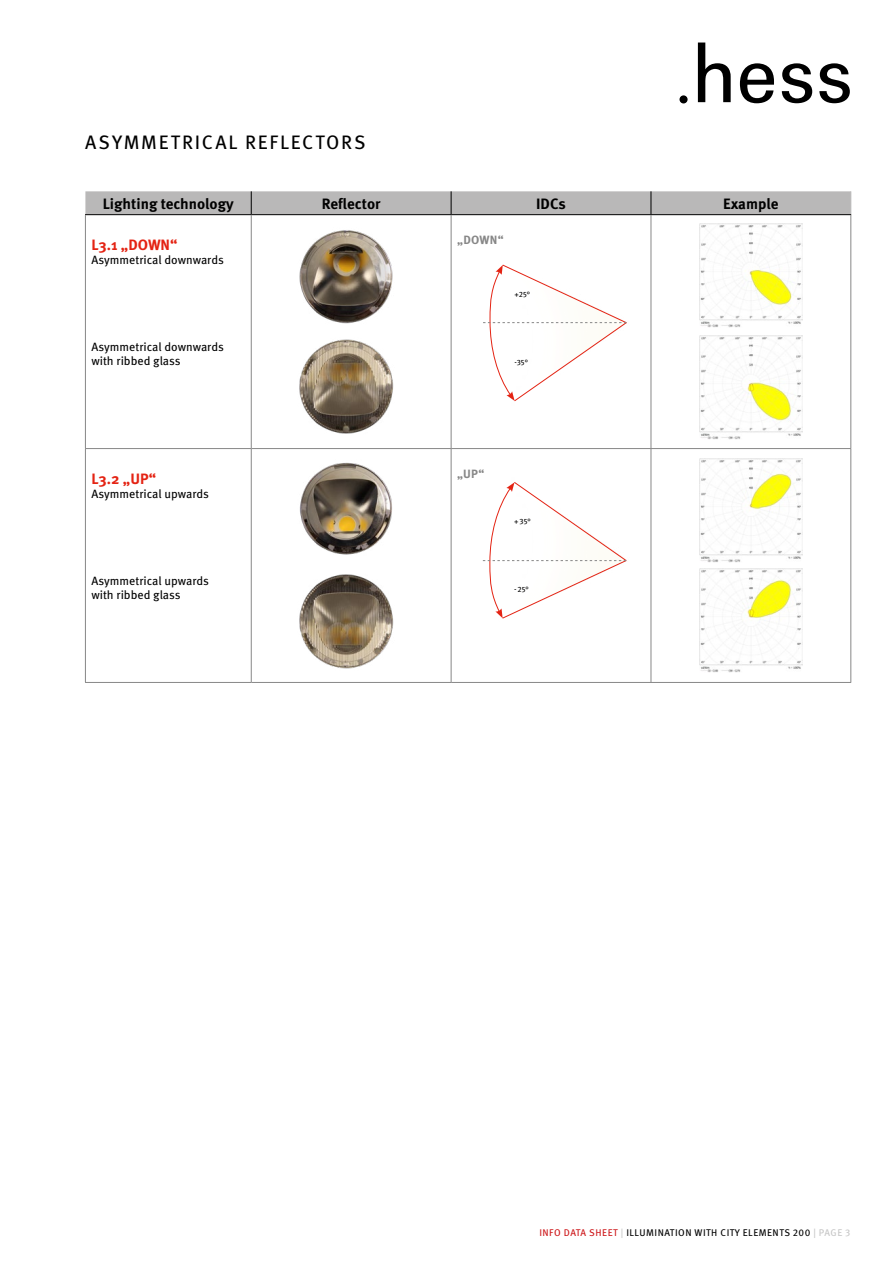
<style>
.page{position:relative;width:893px;height:1263px;background:#fff}
.page>*{position:absolute;margin:0;border:0;box-sizing:border-box;transform-origin:0 0}
.t1{font:19.5px "Meta Pro";letter-spacing:.09em;color:#000}
.t2{font:700 15px "Meta Pro";color:#000}
.t3{font:700 15px "Meta Pro";color:#e42313}
.t4{font:12px/14.4px "Meta Pro";color:#000}
.t5{font:700 12px "Meta Pro";letter-spacing:.02em;color:#878787}
.t6{font:9.75px "Meta Pro";letter-spacing:.05em;color:#000}
.t7{font:7.65px "Meta Pro";color:#000}
.s1{color:#cd171a}
.s2{color:#c6c6c6}
</style>
<div class="page">
<svg style="left:740px;top:63px;width:34px;height:40px"></svg>
<svg style="left:782px;top:63px;width:30px;height:40px"></svg>
<svg style="left:819px;top:63px;width:31px;height:40px"></svg>
<svg style="left:698px;top:43px;width:33px;height:59px"></svg>
<div style="left:679px;top:95px;width:9px;height:8px;background:#000;border-radius:50%"></div>
<img style="left:299px;top:230px;width:94px;height:94px">
<img style="left:299px;top:462px;width:93px;height:93px">
<img style="left:299px;top:339px;width:95px;height:95px">
<img style="left:299px;top:574px;width:95px;height:95px">
<svg style="left:483px;top:264px;width:144px;height:138px"></svg>
<svg style="left:483px;top:482px;width:144px;height:137px"></svg>
<img style="left:699px;top:224px;width:104px;height:104px">
<img style="left:699px;top:458px;width:104px;height:104px">
<img style="left:699px;top:336px;width:104px;height:103px">
<img style="left:699px;top:569px;width:104px;height:104px">
<div style="left:85px;top:191px;width:767px;height:24px;background:#b9b8b8"></div>
<hr style="left:85px;top:214px;width:166px;height:1px;background:#000">
<hr style="left:251px;top:214px;width:200px;height:1px;background:#000">
<hr style="left:451px;top:214px;width:200px;height:1px;background:#000">
<hr style="left:651px;top:214px;width:200px;height:1px;background:#000">
<hr style="left:85px;top:448px;width:166px;height:1px;background:#878787">
<hr style="left:251px;top:448px;width:200px;height:1px;background:#878787">
<hr style="left:451px;top:448px;width:200px;height:1px;background:#878787">
<hr style="left:651px;top:448px;width:200px;height:1px;background:#878787">
<hr style="left:85px;top:682px;width:166px;height:1px;background:#878787">
<hr style="left:251px;top:682px;width:200px;height:1px;background:#878787">
<hr style="left:451px;top:682px;width:200px;height:1px;background:#878787">
<hr style="left:651px;top:682px;width:200px;height:1px;background:#878787">
<hr style="left:85px;top:215px;width:1px;height:233px;background:#878787">
<hr style="left:251px;top:215px;width:1px;height:233px;background:#878787">
<hr style="left:451px;top:215px;width:1px;height:233px;background:#878787">
<hr style="left:651px;top:215px;width:1px;height:233px;background:#878787">
<hr style="left:850px;top:215px;width:1px;height:233px;background:#878787">
<hr style="left:85px;top:449px;width:1px;height:233px;background:#878787">
<hr style="left:251px;top:449px;width:1px;height:233px;background:#878787">
<hr style="left:451px;top:449px;width:1px;height:233px;background:#878787">
<hr style="left:651px;top:449px;width:1px;height:233px;background:#878787">
<hr style="left:850px;top:449px;width:1px;height:233px;background:#878787">
<h1 class="t1" style="left:85px;top:130px;width:282px">ASYMMETRICAL REFLECTORS</h1>
<p class="t2" style="left:103px;top:194px;width:133px">Lighting technology</p>
<p class="t2" style="left:322px;top:194px;width:60px">Reflector</p>
<p class="t2" style="left:536px;top:194px;width:31px">IDCs</p>
<p class="t2" style="left:723px;top:194px;width:57px">Example</p>
<p class="t3" style="left:91px;top:235px;width:88px">L3.1 „DOWN“</p>
<p class="t4" style="left:91px;top:253px;width:134px">Asymmetrical downwards</p>
<p class="t5" style="left:457px;top:232px;width:48px">„DOWN“</p>
<p class="t4" style="left:91px;top:339px;width:134px">Asymmetrical downwards with ribbed glass</p>
<p class="t3" style="left:91px;top:469px;width:66px">L3.2 „UP“</p>
<p class="t4" style="left:91px;top:487px;width:119px">Asymmetrical upwards</p>
<p class="t4" style="left:91px;top:573px;width:119px">Asymmetrical upwards with ribbed glass</p>
<p class="t7" style="left:514px;top:289px;width:17px">+25°</p>
<p class="t7" style="left:514px;top:357px;width:15px">-35°</p>
<p class="t5" style="left:457px;top:466px;width:29px">„UP“</p>
<p class="t7" style="left:514px;top:517px;width:18px">+35°</p>
<p class="t7" style="left:514px;top:585px;width:16px">-25°</p>
<p class="t6" style="left:539px;top:1227px;width:313px"><span class="s1">INFO DATA SHEET</span> <span class="s2">|</span> ILLUMINATION WITH CITY ELEMENTS 200 <span class="s2">| PAGE 3</span></p>
</div>
